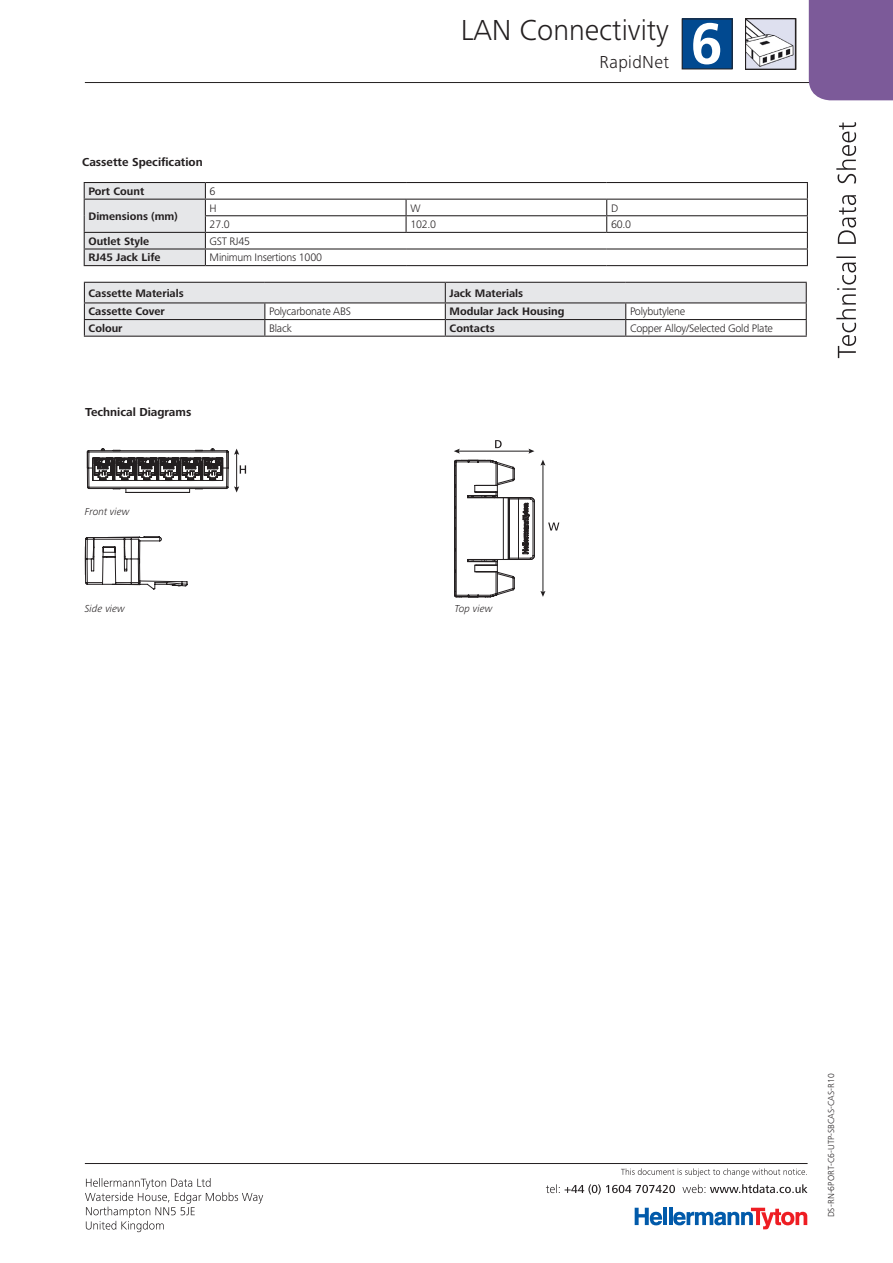
<style>
.page{position:relative;width:893px;height:1263px;background:#fff}
.page>*{position:absolute;margin:0;border:0;box-sizing:border-box;transform-origin:0 0}
.Chapter_Headline_1_2{font:300 30px "Frutiger Next LTW1 G";color:#231f20}
.Chapter_Headline_2_1{font:300 18px "Frutiger Next LTW1 G";letter-spacing:.02em;color:#231f20}
.Product_title_Bold_8{font:700 12px "Frutiger Next LTW1 G";color:#231f20}
.table_text_bold{font:700 11.25px "Frutiger Next LTW1 G";color:#231f20}
.table_text{font:300 11.25px "Frutiger Next LTW1 G";letter-spacing:-.02em;color:#231f20}
.t1{font:italic 300 10.5px "Frutiger Next LTW1 G";color:#231f20}
.revision_number{font:300 9px "Frutiger Next LTW1 G";letter-spacing:.01em;color:#231f20}
</style>
<div class="page">
<svg style="left:84px;top:0;width:725px;height:83px"></svg>
<div style="left:809px;top:0;width:84px;height:100px;background:#7c5a99"></div>
<svg style="left:836px;top:122px;width:20px;height:236px"></svg>
<hr style="left:85px;top:1163px;width:723px;height:1px;background:#231f20">
<svg style="left:85px;top:1178px;width:178px;height:54px"></svg>
<hr style="left:663px;top:1208px;width:4px;height:17px;background:#015aaa">
<hr style="left:669px;top:1208px;width:3px;height:17px;background:#015aaa">
<svg style="left:635px;top:1208px;width:27px;height:17px"></svg>
<svg style="left:673px;top:1208px;width:134px;height:21px"></svg>
<svg style="left:546px;top:1184px;width:129px;height:10px"></svg>
<svg style="left:682px;top:1184px;width:125px;height:9px"></svg>
<svg style="left:621px;top:1168px;width:186px;height:9px"></svg>
<img style="left:747px;top:20px;width:47px;height:47px">
<div style="left:745px;top:18px;width:51px;height:51px;border:1px solid #231f20"></div>
<div style="left:682px;top:19px;width:50px;height:50px;background:#014990"></div>
<svg style="left:693px;top:23px;width:27px;height:41px"></svg>
<div style="left:682px;top:18px;width:51px;height:51px;border:1px solid #231f20"></div>
<svg style="left:84px;top:282px;width:723px;height:54px"></svg>
<hr style="left:84px;top:336px;width:181px;height:1px;background:#231f20">
<hr style="left:265px;top:336px;width:180px;height:1px;background:#231f20">
<hr style="left:445px;top:336px;width:181px;height:1px;background:#231f20">
<hr style="left:626px;top:336px;width:181px;height:1px;background:#231f20">
<hr style="left:84px;top:182px;width:121px;height:1px;background:#231f20">
<hr style="left:205px;top:182px;width:201px;height:1px;background:#231f20">
<hr style="left:406px;top:182px;width:201px;height:1px;background:#231f20">
<hr style="left:607px;top:182px;width:201px;height:1px;background:#231f20">
<hr style="left:205px;top:199px;width:201px;height:1px;background:#231f20">
<hr style="left:406px;top:199px;width:201px;height:1px;background:#231f20">
<hr style="left:607px;top:199px;width:201px;height:1px;background:#231f20">
<hr style="left:205px;top:215px;width:201px;height:1px;background:#231f20">
<hr style="left:406px;top:215px;width:201px;height:1px;background:#231f20">
<svg style="left:406px;top:200px;width:1px;height:32px"></svg>
<hr style="left:607px;top:215px;width:201px;height:1px;background:#231f20">
<svg style="left:606px;top:200px;width:1px;height:32px"></svg>
<hr style="left:205px;top:232px;width:201px;height:1px;background:#231f20">
<hr style="left:406px;top:232px;width:201px;height:1px;background:#231f20">
<hr style="left:607px;top:232px;width:201px;height:1px;background:#231f20">
<hr style="left:205px;top:248px;width:201px;height:1px;background:#231f20">
<svg style="left:84px;top:183px;width:122px;height:82px;background:#dbdcde"></svg>
<hr style="left:406px;top:248px;width:201px;height:1px;background:#231f20">
<hr style="left:607px;top:248px;width:201px;height:1px;background:#231f20">
<svg style="left:807px;top:183px;width:1px;height:82px"></svg>
<hr style="left:84px;top:265px;width:121px;height:1px;background:#231f20">
<hr style="left:205px;top:265px;width:201px;height:1px;background:#231f20">
<hr style="left:406px;top:265px;width:201px;height:1px;background:#231f20">
<hr style="left:607px;top:265px;width:201px;height:1px;background:#231f20">
<svg style="left:454px;top:440px;width:105px;height:158px"></svg>
<svg style="left:85px;top:536px;width:102px;height:54px"></svg>
<hr style="left:126px;top:492px;width:64px;height:1px;background:#231f20">
<svg style="left:87px;top:448px;width:159px;height:44px"></svg>
<p class="Chapter_Headline_1_2" style="left:461px;top:13px;width:210px">LAN Connectivity</p>
<p class="Chapter_Headline_2_1" style="left:600px;top:51px;width:71px">RapidNet</p>
<p class="Product_title_Bold_8" style="left:82px;top:155px;width:122px">Cassette Specification</p>
<p class="table_text_bold" style="left:88px;top:185px;width:57px">Port Count</p>
<p class="table_text" style="left:210px;top:185px;width:7px">6</p>
<p class="table_text_bold" style="left:88px;top:210px;width:91px">Dimensions (mm)</p>
<p class="table_text" style="left:210px;top:201px;width:9px">H</p>
<p class="table_text" style="left:410px;top:201px;width:12px">W</p>
<p class="table_text" style="left:611px;top:201px;width:9px">D</p>
<p class="table_text" style="left:210px;top:218px;width:22px">27.0</p>
<p class="table_text" style="left:410px;top:218px;width:27px">102.0</p>
<p class="table_text" style="left:611px;top:218px;width:22px">60.0</p>
<p class="table_text_bold" style="left:88px;top:235px;width:62px">Outlet Style</p>
<p class="table_text" style="left:210px;top:235px;width:42px">GST RJ45</p>
<p class="table_text_bold" style="left:88px;top:251px;width:74px">RJ45 Jack Life</p>
<p class="table_text" style="left:210px;top:251px;width:114px">Minimum Insertions 1000</p>
<p class="table_text_bold" style="left:89px;top:286px;width:97px">Cassette Materials</p>
<p class="table_text_bold" style="left:450px;top:286px;width:75px">Jack Materials</p>
<p class="table_text_bold" style="left:89px;top:305px;width:78px">Cassette Cover</p>
<p class="table_text" style="left:269px;top:305px;width:83px">Polycarbonate ABS</p>
<p class="table_text_bold" style="left:450px;top:305px;width:116px">Modular Jack Housing</p>
<p class="table_text" style="left:630px;top:305px;width:57px">Polybutylene</p>
<p class="table_text_bold" style="left:89px;top:322px;width:35px">Colour</p>
<p class="table_text" style="left:269px;top:322px;width:24px">Black</p>
<p class="table_text_bold" style="left:450px;top:322px;width:47px">Contacts</p>
<p class="table_text" style="left:630px;top:322px;width:144px">Copper Alloy/Selected Gold Plate</p>
<p class="Product_title_Bold_8" style="left:85px;top:405px;width:108px">Technical Diagrams</p>
<p class="t1" style="left:85px;top:505px;width:46px">Front view</p>
<p class="t1" style="left:85px;top:603px;width:41px">Side view</p>
<p class="t1" style="left:455px;top:603px;width:39px">Top view</p>
<p class="revision_number" style="left:826px;top:1217px;width:145px;rotate:-90deg">DS-RN-6PORT-C6-UTP-SBCAS-CAS-R10</p>
</div>
